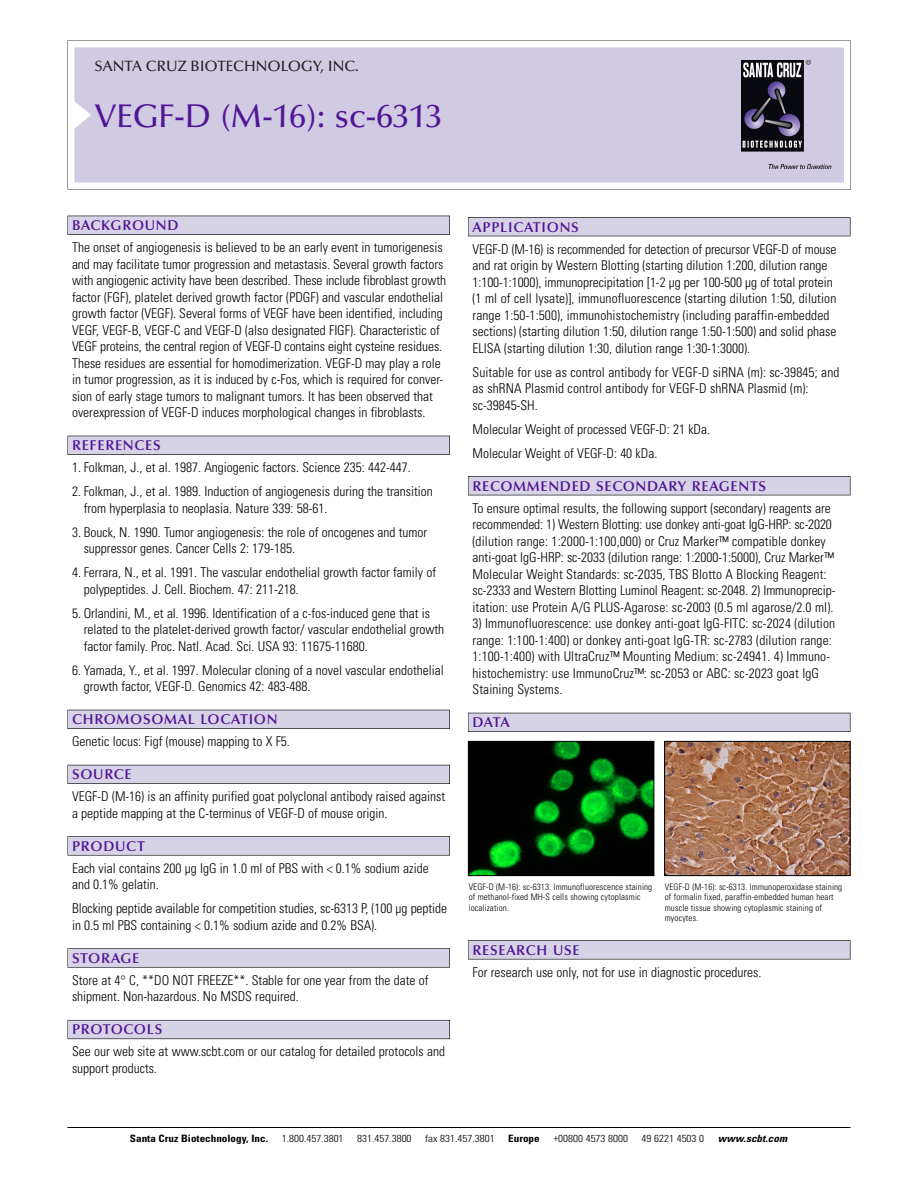
<style>
.page{position:relative;width:918px;height:1188px;background:#fff}
.page>*{position:absolute;margin:0;border:0;box-sizing:border-box;transform-origin:0 0}
.t1{font:500 33px "Optima";color:#511695}
.t2{font:500 15px "Optima";color:#231f20}
.t3{font:600 14.25px "Optima";letter-spacing:.05em;color:#511695}
.t4{font:300 condensed 13.5px/16.5px "Univers";color:#000}
.t5{font:300 condensed 10.2px "Univers";color:#000;scale:1.1 1}
.t6{font:700 condensed 10.2px "Univers";color:#000;scale:1.1 1}
.t7{font:italic 700 condensed 10.2px "Univers";letter-spacing:.005em;color:#000;scale:1.1 1}
.t8{font:300 condensed 9px/10.5px "Univers";letter-spacing:.015em;color:#000}
</style>
<div class="page">
<svg style="left:68px;top:40px;width:783px;height:149px"></svg>
<div style="left:74px;top:47px;width:770px;height:135px;background:#d1cae3"></div>
<img style="left:741px;top:60px;width:90px;height:108px">
<div style="left:68px;top:216px;width:382px;height:19px;background:#525155"></div>
<div style="left:68px;top:216px;width:381px;height:18px;background:#d7d3e7"></div>
<div style="left:68px;top:436px;width:382px;height:19px;background:#515055"></div>
<div style="left:68px;top:436px;width:381px;height:18px;background:#d7d3e7"></div>
<div style="left:68px;top:710px;width:382px;height:19px;background:#525158"></div>
<div style="left:68px;top:710px;width:381px;height:18px;background:#d7d3e7"></div>
<div style="left:68px;top:765px;width:382px;height:19px;background:#54535a"></div>
<div style="left:68px;top:765px;width:381px;height:18px;background:#d7d3e7"></div>
<svg style="left:68px;top:836px;width:382px;height:20px"></svg>
<div style="left:68px;top:837px;width:381px;height:18px;background:#d7d3e7"></div>
<div style="left:68px;top:948px;width:382px;height:20px;background:#626263"></div>
<div style="left:68px;top:949px;width:381px;height:18px;background:#d7d3e7"></div>
<div style="left:68px;top:1020px;width:382px;height:19px;background:#66646d"></div>
<div style="left:68px;top:1021px;width:381px;height:18px;background:#d7d3e7"></div>
<div style="left:468px;top:217px;width:382px;height:19px;background:#525156"></div>
<div style="left:468px;top:218px;width:382px;height:18px;background:#d7d3e7"></div>
<div style="left:468px;top:476px;width:382px;height:19px;background:#525155"></div>
<div style="left:468px;top:477px;width:382px;height:18px;background:#d7d3e7"></div>
<div style="left:468px;top:713px;width:382px;height:19px;background:#525158"></div>
<div style="left:468px;top:713px;width:382px;height:18px;background:#d7d3e7"></div>
<div style="left:468px;top:940px;width:382px;height:19px;background:#575759"></div>
<div style="left:468px;top:941px;width:382px;height:18px;background:#d7d3e7"></div>
<hr style="left:68px;top:1127px;width:782px;height:1px;background:#000">
<img style="left:470px;top:743px;width:182px;height:131px">
<div style="left:468px;top:741px;width:186px;height:135px;border:1px solid #000"></div>
<img style="left:666px;top:743px;width:182px;height:131px">
<div style="left:664px;top:741px;width:186px;height:135px;border:1px solid #000"></div>
<p class="t2" style="left:94px;top:61px;width:266px">SANTA CRUZ BIOTECHNOLOGY, INC.</p>
<h1 class="t1" style="left:94px;top:103px;width:349px">VEGF-D (M-16): sc-6313</h1>
<p class="t3" style="left:72px;top:219px;width:108px">BACKGROUND</p>
<p class="t4" style="left:72px;top:240px;width:376px">The onset of angiogenesis is believed to be an early event in tumorigenesis and may facilitate tumor progression and metastasis. Several growth factors with angiogenic activity have been described. These include fibroblast growth factor (FGF), platelet derived growth factor (PDGF) and vascular endothelial growth factor (VEGF). Several forms of VEGF have been identified, including VEGF, VEGF-B, VEGF-C and VEGF-D (also designated FIGF). Characteristic of VEGF proteins, the central region of VEGF-D contains eight cysteine residues.<br>These residues are essential for homodimerization. VEGF-D may play a role in tumor progression, as it is induced by c-Fos, which is required for conver&shy;sion of early stage tumors to malignant tumors. It has been observed that overexpression of VEGF-D induces morphological changes in fibroblasts.</p>
<p class="t3" style="left:72px;top:440px;width:90px">REFERENCES</p>
<p class="t4" style="left:72px;top:460px;width:340px">1. Folkman, J., et al. 1987. Angiogenic factors. Science 235: 442-447.</p>
<p class="t4" style="left:84px;top:484px;width:351px;text-indent:-12px">2. Folkman, J., et al. 1989. Induction of angiogenesis during the transition from hyperplasia to neoplasia. Nature 339: 58-61.</p>
<p class="t4" style="left:84px;top:525px;width:345px;text-indent:-12px">3. Bouck, N. 1990. Tumor angiogenesis: the role of oncogenes and tumor suppressor genes. Cancer Cells 2: 179-185.</p>
<p class="t4" style="left:84px;top:565px;width:354px;text-indent:-12px">4. Ferrara, N., et al. 1991. The vascular endothelial growth factor family of polypeptides. J. Cell. Biochem. 47: 211-218.</p>
<p class="t4" style="left:84px;top:606px;width:362px;text-indent:-12px">5. Orlandini, M., et al. 1996. Identification of a c-fos-induced gene that is related to the platelet-derived growth factor/ vascular endothelial growth factor family. Proc. Natl. Acad. Sci. USA 93: 11675-11680.</p>
<p class="t4" style="left:84px;top:663px;width:362px;text-indent:-12px">6. Yamada, Y., et al. 1997. Molecular cloning of a novel vascular endothelial growth factor, VEGF-D. Genomics 42: 483-488.</p>
<p class="t3" style="left:72px;top:714px;width:207px">CHROMOSOMAL LOCATION</p>
<p class="t4" style="left:72px;top:734px;width:219px">Genetic locus: Figf (mouse) mapping to X F5.</p>
<p class="t3" style="left:72px;top:769px;width:61px">SOURCE</p>
<p class="t4" style="left:72px;top:789px;width:375px">VEGF-D (M-16) is an affinity purified goat polyclonal antibody raised against a peptide mapping at the C-terminus of VEGF-D of mouse origin.</p>
<p class="t3" style="left:72px;top:840px;width:74px">PRODUCT</p>
<p class="t4" style="left:72px;top:861px;width:358px">Each vial contains 200 µg IgG in 1.0 ml of PBS with &lt; 0.1% sodium azide and 0.1% gelatin.</p>
<p class="t4" style="left:72px;top:901px;width:377px">Blocking peptide available for competition studies, sc-6313 P, (100 µg peptide in 0.5 ml PBS containing &lt; 0.1% sodium azide and 0.2% BSA).</p>
<p class="t3" style="left:72px;top:952px;width:69px">STORAGE</p>
<p class="t4" style="left:72px;top:973px;width:358px">Store at 4° C, **DO NOT FREEZE**. Stable for one year from the date of shipment. Non-hazardous. No MSDS required.</p>
<p class="t3" style="left:72px;top:1024px;width:92px">PROTOCOLS</p>
<p class="t4" style="left:72px;top:1045px;width:375px">See our web site at www.scbt.com or our catalog for detailed protocols and support products.</p>
<p class="t3" style="left:473px;top:221px;width:108px">APPLICATIONS</p>
<p class="t4" style="left:473px;top:242px;width:366px">VEGF-D (M-16) is recommended for detection of precursor VEGF-D of mouse and rat origin by Western Blotting (starting dilution 1:200, dilution range 1:100-1:1000), immunoprecipitation [1-2 µg per 100-500 µg of total protein (1 ml of cell lysate)], immunofluorescence (starting dilution 1:50, dilution range 1:50-1:500), immunohistochemistry (including paraffin-embedded sections) (starting dilution 1:50, dilution range 1:50-1:500) and solid phase ELISA (starting dilution 1:30, dilution range 1:30-1:3000).</p>
<p class="t4" style="left:473px;top:365px;width:368px">Suitable for use as control antibody for VEGF-D siRNA (m): sc-39845; and as shRNA Plasmid control antibody for VEGF-D shRNA Plasmid (m): sc-39845-SH.</p>
<p class="t4" style="left:473px;top:418px;width:239px;line-height:24px">Molecular Weight of processed VEGF-D: 21 kDa.<br>Molecular Weight of VEGF-D: 40 kDa.</p>
<p class="t3" style="left:473px;top:480px;width:295px">RECOMMENDED SECONDARY REAGENTS</p>
<p class="t4" style="left:473px;top:501px;width:364px">To ensure optimal results, the following support (secondary) reagents are recommended: 1) Western Blotting: use donkey anti-goat IgG-HRP: sc-2020 (dilution range: 1:2000-1:100,000) or Cruz Marker™ compatible donkey anti-goat IgG-HRP: sc-2033 (dilution range: 1:2000-1:5000), Cruz Marker™ Molecular Weight Standards: sc-2035, TBS Blotto A Blocking Reagent: sc-2333 and Western Blotting Luminol Reagent: sc-2048. 2) Immunoprecip&shy;itation: use Protein A/G PLUS-Agarose: sc-2003 (0.5 ml agarose/2.0 ml).</p>
<p class="t4" style="left:473px;top:616px;width:364px">3) Immunofluorescence: use donkey anti-goat IgG-FITC: sc-2024 (dilution range: 1:100-1:400) or donkey anti-goat IgG-TR: sc-2783 (dilution range:<br>1:100-1:400) with UltraCruz™ Mounting Medium: sc-24941. 4) Immuno&shy;histochemistry: use ImmunoCruz™: sc-2053 or ABC: sc-2023 goat IgG Staining Systems.</p>
<p class="t3" style="left:473px;top:717px;width:39px">DATA</p>
<p class="t8" style="left:469px;top:882px;width:185px">VEGF-D (M-16): sc-6313. Immunofluorescence staining of methanol-fixed MH-S cells showing cytoplasmic localization.</p>
<p class="t8" style="left:665px;top:882px;width:179px">VEGF-D (M-16): sc-6313. Immunoperoxidase staining of formalin fixed, paraffin-embedded human heart muscle tissue showing cytoplasmic staining of myocytes.</p>
<p class="t3" style="left:473px;top:944px;width:109px">RESEARCH USE</p>
<p class="t4" style="left:473px;top:965px;width:290px">For research use only, not for use in diagnostic procedures.</p>
<p class="t6" style="left:130px;top:1135px;width:127px">Santa Cruz Biotechnology, Inc.</p>
<p class="t5" style="left:282px;top:1135px;width:58px">1.800.457.3801</p>
<p class="t5" style="left:357px;top:1135px;width:51px">831.457.3800</p>
<p class="t5" style="left:425px;top:1135px;width:65px">fax 831.457.3801</p>
<p class="t6" style="left:508px;top:1135px;width:30px">Europe</p>
<p class="t5" style="left:553px;top:1135px;width:69px">+00800 4573 8000</p>
<p class="t5" style="left:642px;top:1135px;width:58px">49 6221 4503 0</p>
<p class="t7" style="left:718px;top:1135px;width:64px">www.scbt.com</p>
</div>
